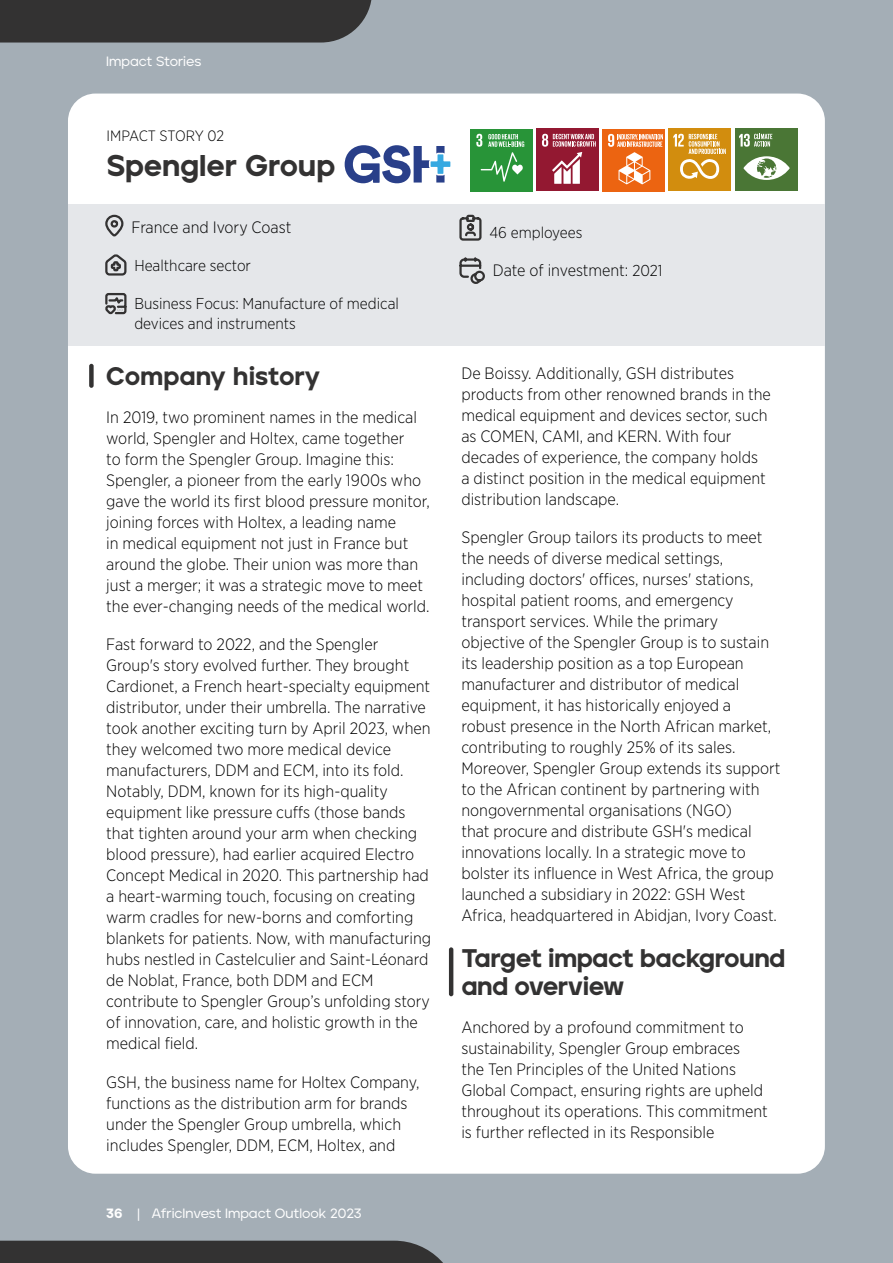
<style>
.page{position:relative;width:893px;height:1263px;background:#a4aeb6}
.page>*{position:absolute;margin:0;border:0;box-sizing:border-box;transform-origin:0 0}
.t1{font:900 30px "Jeko";letter-spacing:-.005em;color:#333232}
.t2{font:900 25.5px/28.5px "Jeko";letter-spacing:-.02em;color:#333232}
.t3{font:300 16.5px/21px "Gotham Narrow";color:#000}
.t4{font:300 15.75px/19.5px "Gotham Narrow";color:#000}
.t5{font:300 15px "Gotham Narrow";letter-spacing:-.01em;color:#000}
.t6{font:500 13.5px "Jeko";color:#fff}
.s1{font-weight:900}
.s2{font-size:15.75px}
</style>
<div class="page">
<div style="left:68px;top:94px;width:757px;height:1080px;background:#fff;border-radius:27px"></div>
<div style="left:68px;top:204px;width:757px;height:141px;background:#e5e7ea"></div>
<svg style="left:105px;top:214px;width:19px;height:23px"></svg>
<svg style="left:105px;top:254px;width:22px;height:22px"></svg>
<svg style="left:105px;top:293px;width:22px;height:22px"></svg>
<svg style="left:459px;top:214px;width:23px;height:27px"></svg>
<svg style="left:459px;top:257px;width:26px;height:27px"></svg>
<div style="left:89px;top:364px;width:5px;height:24px;background:#333232;border-radius:2px"></div>
<hr style="left:449px;top:947px;width:4px;height:49px;background:#333232;border-radius:2px">
<div style="left:536px;top:129px;width:63px;height:62px;background:#931831"></div>
<svg style="left:542px;top:134px;width:54px;height:50px"></svg>
<div style="left:735px;top:129px;width:62px;height:62px;background:#4a7635"></div>
<svg style="left:743px;top:156px;width:47px;height:24px"></svg>
<svg style="left:739px;top:134px;width:33px;height:13px"></svg>
<div style="left:669px;top:129px;width:62px;height:62px;background:#d28d0e"></div>
<svg style="left:673px;top:134px;width:53px;height:45px"></svg>
<div style="left:470px;top:129px;width:63px;height:62px;background:#289438"></div>
<svg style="left:476px;top:134px;width:48px;height:48px"></svg>
<div style="left:602px;top:129px;width:63px;height:63px;background:#ec6411"></div>
<svg style="left:608px;top:134px;width:55px;height:50px"></svg>
<svg style="left:345px;top:145px;width:105px;height:38px"></svg>
<div style="left:0;top:0;width:372px;height:43px;background:#333232"></div>
<div style="left:0;top:1241px;width:459px;height:22px;background:#333232"></div>
<p class="t6" style="left:106px;top:54px;width:97px">Impact Stories</p>
<p class="t5" style="left:107px;top:126px;width:119px">IMPACT STORY 02</p>
<h1 class="t1" style="left:107px;top:147px;width:230px">Spengler Group</h1>
<p class="t3" style="left:131px;top:217px;width:161px">France and Ivory Coast</p>
<p class="t4" style="left:134px;top:256px;width:118px">Healthcare sector</p>
<p class="t4" style="left:134px;top:294px;width:266px">Business Focus: Manufacture of medical devices and instruments</p>
<h2 class="t2" style="left:106px;top:362px;width:216px">Company history</h2>
<p class="t3" style="left:106px;top:407px;width:325px">In 2019, two prominent names in the medical world, Spengler and Holtex, came together<br>to form the Spengler Group. Imagine this:<br>Spengler, a pioneer from the early 1900s who gave the world its first blood pressure monitor, joining forces with Holtex, a leading name<br>in medical equipment not just in France but around the globe. Their union was more than just a merger; it was a strategic move to meet the ever-changing needs of the medical world.</p>
<p class="t3" style="left:106px;top:634px;width:326px">Fast forward to 2022, and the Spengler Group's story evolved further. They brought Cardionet, a French heart-specialty equipment distributor, under their umbrella. The narrative took another exciting turn by April 2023, when they welcomed two more medical device manufacturers, DDM and ECM, into its fold.<br>Notably, DDM, known for its high-quality equipment like pressure cuffs (those bands that tighten around your arm when checking blood pressure), had earlier acquired Electro Concept Medical in 2020. This partnership had a heart-warming touch, focusing on creating warm cradles for new-borns and comforting blankets for patients. Now, with manufacturing hubs nestled in Castelculier and Saint-Léonard de Noblat, France, both DDM and ECM contribute to Spengler Group’s unfolding story of innovation, care, and holistic growth in the medical field.</p>
<p class="t3" style="left:106px;top:1071px;width:315px">GSH, the business name for Holtex Company, functions as the distribution arm for brands under the Spengler Group umbrella, which includes Spengler, DDM, ECM, Holtex, and</p>
<p class="t6" style="left:106px;top:1205px;width:257px"><span class="s1">36</span> | AfricInvest Impact Outlook 2023</p>
<p class="t4" style="left:489px;top:222px;width:95px">46 employees</p>
<p class="t3" style="left:493px;top:259px;width:171px">Date of investment: <span class="s2">2021</span></p>
<p class="t3" style="left:461px;top:362px;width:311px">De Boissy. Additionally, GSH distributes products from other renowned brands in the medical equipment and devices sector, such as COMEN, CAMI, and KERN. With four decades of experience, the company holds<br>a distinct position in the medical equipment distribution landscape.</p>
<p class="t3" style="left:461px;top:526px;width:321px">Spengler Group tailors its products to meet the needs of diverse medical settings, including doctors' offices, nurses' stations, hospital patient rooms, and emergency transport services. While the primary objective of the Spengler Group is to sustain its leadership position as a top European manufacturer and distributor of medical equipment, it has historically enjoyed a<br>robust presence in the North African market, contributing to roughly 25% of its sales.<br>Moreover, Spengler Group extends its support to the African continent by partnering with nongovernmental organisations (NGO)<br>that procure and distribute GSH's medical innovations locally. In a strategic move to bolster its influence in West Africa, the group launched a subsidiary in 2022: GSH West Africa, headquartered in Abidjan, Ivory Coast.</p>
<h2 class="t2" style="left:461px;top:943px;width:326px">Target impact background and overview</h2>
<p class="t3" style="left:461px;top:1016px;width:308px">Anchored by a profound commitment to sustainability, Spengler Group embraces<br>the Ten Principles of the United Nations Global Compact, ensuring rights are upheld throughout its operations. This commitment is further reflected in its Responsible</p>
</div>
